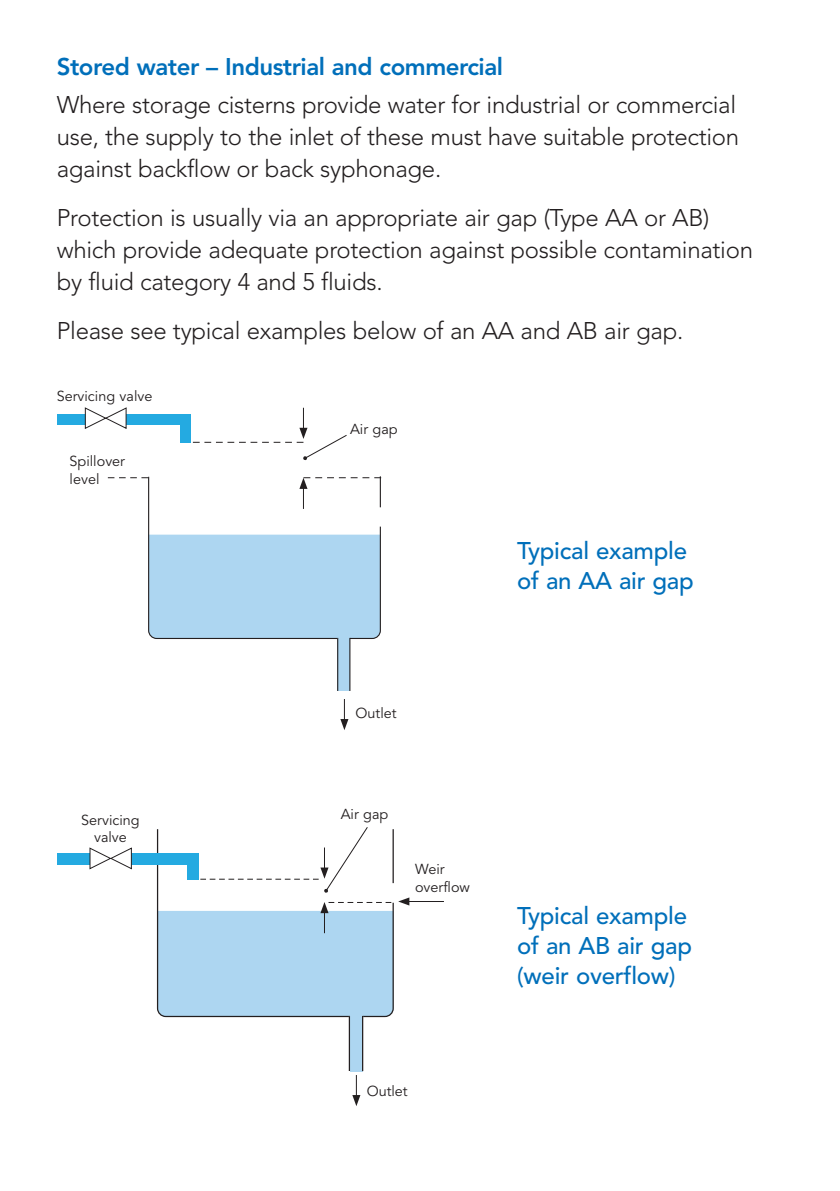
<style>
.page{position:relative;width:840px;height:1191px;background:#fff}
.page>*{position:absolute;margin:0;border:0;box-sizing:border-box;transform-origin:0 0}
.t1{font:300 24px/32px "Avenir";letter-spacing:-.015em;color:#231f20}
.t2{font:500 24px/30px "Avenir";letter-spacing:-.01em;color:#006fba}
.t3{font:800 24px "Avenir";letter-spacing:-.02em;color:#006fba}
.t4{font:14.4px "Avenir";color:#231f20}
</style>
<div class="page">
<svg style="left:352px;top:1075px;width:8px;height:31px"></svg>
<div style="left:131px;top:853px;width:67px;height:11px;background:#24aae1"></div>
<div style="left:57px;top:853px;width:33px;height:11px;background:#24aae1"></div>
<div style="left:349px;top:1014px;width:13px;height:57px;background:#add6f1"></div>
<hr style="left:362px;top:1016px;width:1px;height:55px;background:#231f20">
<hr style="left:348px;top:1016px;width:2px;height:55px;background:#231f20">
<svg style="left:89px;top:847px;width:43px;height:22px"></svg>
<hr style="left:405px;top:901px;width:38px;height:1px;background:#231f20">
<svg style="left:158px;top:827px;width:251px;height:189px"></svg>
<svg style="left:340px;top:699px;width:8px;height:31px"></svg>
<svg style="left:193px;top:408px;width:154px;height:52px"></svg>
<svg style="left:108px;top:476px;width:273px;height:163px"></svg>
<div style="left:125px;top:414px;width:66px;height:10px;background:#24aae1"></div>
<div style="left:57px;top:414px;width:28px;height:10px;background:#24aae1"></div>
<div style="left:180px;top:414px;width:11px;height:29px;background:#24aae1"></div>
<div style="left:337px;top:636px;width:12px;height:54px;background:#add6f1"></div>
<hr style="left:349px;top:638px;width:1px;height:53px;background:#231f20">
<hr style="left:337px;top:638px;width:1px;height:53px;background:#231f20">
<hr style="left:379px;top:476px;width:1px;height:31px;background:#231f20">
<svg style="left:85px;top:408px;width:41px;height:21px"></svg>
<p class="t3" style="left:57px;top:53px;width:447px">Stored water – Industrial and commercial</p>
<p class="t1" style="left:57px;top:89px;width:683px">Where storage cisterns provide water for industrial or commercial use, the supply to the inlet of these must have suitable protection against backflow or back syphonage.</p>
<p class="t1" style="left:57px;top:202px;width:697px">Protection is usually via an appropriate air gap (Type AA or AB) which provide adequate protection against possible contamination by fluid category 4 and 5 fluids.</p>
<p class="t1" style="left:57px;top:315px;width:627px">Please see typical examples below of an AA and AB air gap.</p>
<p class="t4" style="left:57px;top:388px;width:97px">Servicing valve</p>
<p class="t4" style="left:70px;top:452px;width:57px">Spillover</p>
<p class="t4" style="left:70px;top:470px;width:31px">level</p>
<p class="t4" style="left:81px;top:811px;width:60px">Servicing</p>
<p class="t4" style="left:94px;top:828px;width:34px">valve</p>
<p class="t4" style="left:350px;top:421px;width:49px">Air gap</p>
<p class="t4" style="left:355px;top:704px;width:43px">Outlet</p>
<p class="t4" style="left:340px;top:806px;width:49px">Air gap</p>
<p class="t4" style="left:415px;top:861px;width:31px">Weir</p>
<p class="t4" style="left:415px;top:879px;width:56px">overflow</p>
<p class="t4" style="left:366px;top:1083px;width:43px">Outlet</p>
<p class="t2" style="left:517px;top:536px;width:178px">Typical example of an AA air gap</p>
<p class="t2" style="left:517px;top:901px;width:176px">Typical example of an AB air gap (weir overflow)</p>
</div>
